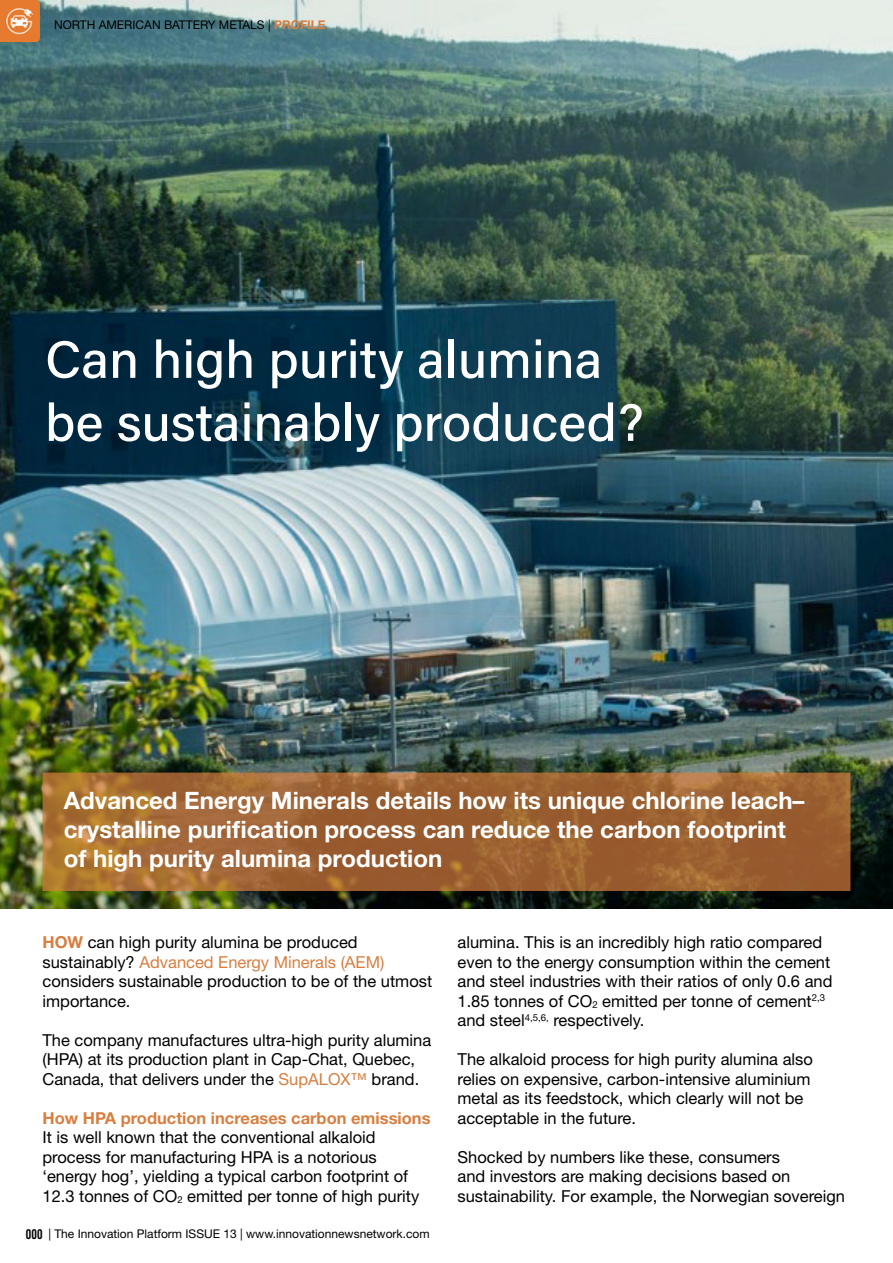
<style>
.page{position:relative;width:893px;height:1263px;background:#fff}
.page>*{position:absolute;margin:0;border:0;box-sizing:border-box;transform-origin:0 0}
.t1{font:500 52.5px/63px "Acumin Pro";color:#fff}
.t2{font:700 24px/28.8px "Helvetica Neue LT Std";color:#fff}
.t3{font:16.5px/19.5px "Helvetica Neue LT Std";color:#000}
.t4{font:700 16.5px "Helvetica Neue LT Std";color:#d87e3f}
.t5{font:12px "Helvetica Neue LT Std";color:#000}
.s1{font-weight:700;color:#d87e3f}
.s2{color:#d87e3f}
.s3{font-size:9.6px}
.s4{font-family:"Acumin Variable Concept";font-size:15px}
</style>
<div class="page">
<img style="left:0;top:0;width:893px;height:908px">
<svg style="left:43px;top:773px;width:807px;height:118px;background:#9f6432"></svg>
<img style="left:0;top:0;width:40px;height:42px">
<p class="t5" style="left:54px;top:17px;width:273px">NORTH AMERICAN BATTERY METALS | <span class="s1">PROFILE</span></p>
<h1 class="t1" style="left:45px;top:326px;width:600px">Can high purity alumina be sustainably produced?</h1>
<h2 class="t2" style="left:64px;top:786px;width:742px">Advanced Energy Minerals details how its unique chlorine leach– crystalline purification process can reduce the carbon footprint of high purity alumina production</h2>
<p class="t3" style="left:43px;top:932px;width:391px"><span class="s1">HOW</span> can high purity alumina be produced sustainably? <span class="s2">Advanced Energy Minerals (AEM) </span>considers sustainable production to be of the utmost importance.</p>
<p class="t3" style="left:43px;top:1030px;width:390px">The company manufactures ultra-high purity alumina (HPA) at its production plant in Cap-Chat, Quebec,<br>Canada, that delivers under the <span class="s2">SupALOX™</span> brand.</p>
<p class="t4" style="left:43px;top:1107px;width:389px">How HPA production increases carbon emissions</p>
<p class="t3" style="left:43px;top:1127px;width:378px">It is well known that the conventional alkaloid process for manufacturing HPA is a notorious ‘energy hog’, yielding a typical carbon footprint of 12.3 tonnes of CO<span class="s3">2</span> emitted per tonne of high purity</p>
<p class="t5" style="left:26px;top:1226px;width:405px"><span class="s4">000</span> | The Innovation Platform ISSUE 13 | www.innovationnewsnetwork.com</p>
<p class="t3" style="left:458px;top:932px;width:376px">alumina. This is an incredibly high ratio compared even to the energy consumption within the cement and steel industries with their ratios of only 0.6 and 1.85 tonnes of CO<span class="s3">2</span> emitted per tonne of cement<sup>2,3 </sup>and steel<sup>4,5,6,</sup> respectively.</p>
<p class="t3" style="left:458px;top:1049px;width:357px">The alkaloid process for high purity alumina also relies on expensive, carbon-intensive aluminium metal as its feedstock, which clearly will not be acceptable in the future.</p>
<p class="t3" style="left:458px;top:1147px;width:389px">Shocked by numbers like these, consumers<br>and investors are making decisions based on sustainability. For example, the Norwegian sovereign</p>
</div>
